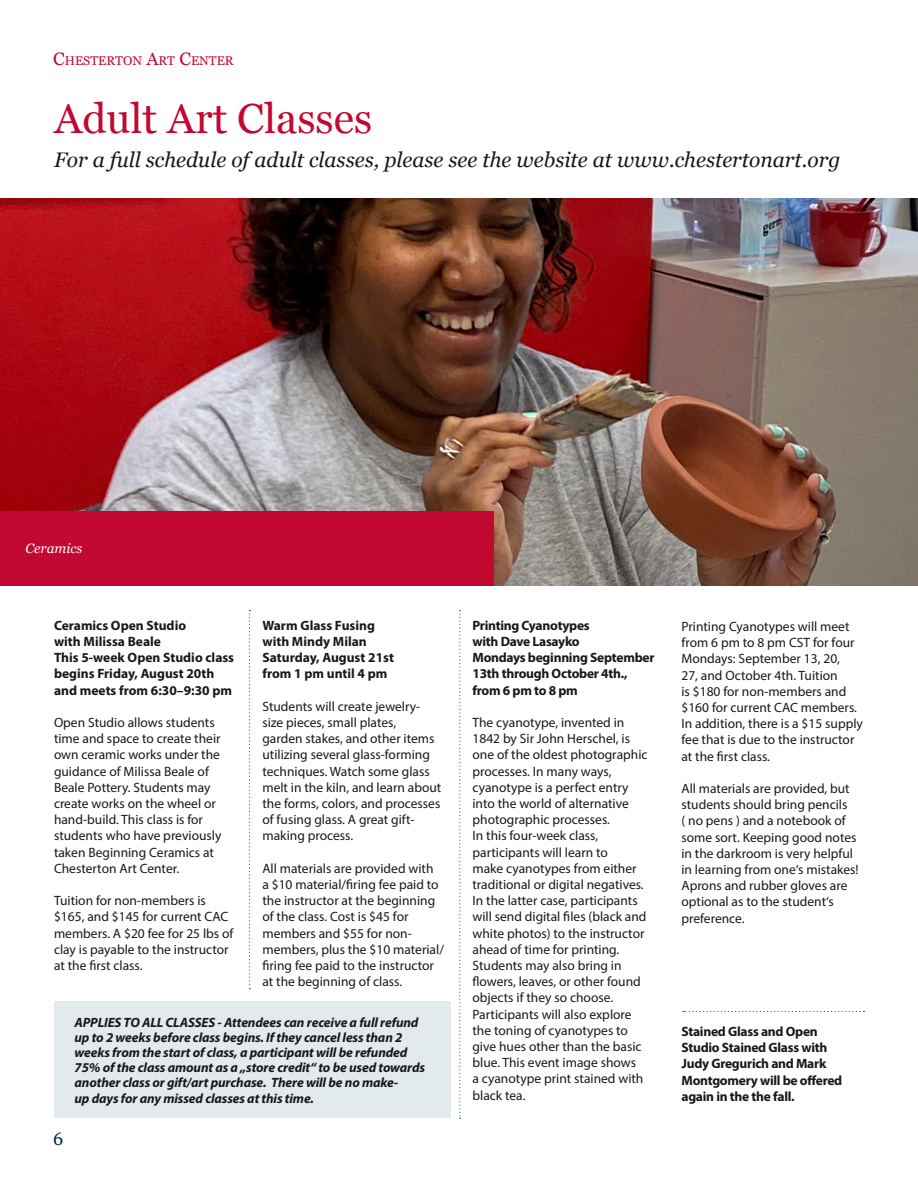
<style>
.page{position:relative;width:918px;height:1188px;background:#fff}
.page>*{position:absolute;margin:0;border:0;box-sizing:border-box;transform-origin:0 0}
.Headline_1{font:42px "Georgia";color:#c20830}
.t1{font:italic 21px "Georgia";color:#1a171c}
.t2{font:18px "Georgia";color:#002f47}
.t3{font:13.5px/16.2px "Myriad Pro";color:#1a171c}
.t4{font:italic 700 13.5px/15.3px "Myriad Pro";letter-spacing:-.01em;color:#1a171c}
.t5{font:700 13.5px/16.2px "Myriad Pro";letter-spacing:-.02em;color:#1a171c}
.t6{font:700 13.5px/16.2px "Myriad Pro";color:#1a171c}
.Intro_text{font:italic 13.5px "Georgia";color:#fff}
.t7{font:12.6px "Georgia";color:#c20830}
.s1{font-size:18px}
</style>
<div class="page">
<img style="left:0;top:199px;width:918px;height:386px">
<svg style="left:249px;top:610px;width:2px;height:379px"></svg>
<svg style="left:459px;top:610px;width:2px;height:509px"></svg>
<svg style="left:683px;top:1011px;width:181px;height:1px"></svg>
<div style="left:0;top:511px;width:493px;height:74px;background:#c20830"></div>
<div style="left:54px;top:1001px;width:396px;height:117px;background:#e2eaee"></div>
<p class="t7" style="left:53px;top:51px;width:182px"><span class="s1">C</span>HESTERTON <span class="s1">A</span>RT <span class="s1">C</span>ENTER</p>
<p class="Headline_1" style="left:54px;top:87px;width:319px">Adult Art Classes</p>
<p class="t1" style="left:54px;top:145px;width:788px">For a full schedule of adult classes, please see the website at www.chestertonart.org</p>
<p class="Intro_text" style="left:26px;top:539px;width:58px">Ceramics</p>
<p class="t6" style="left:54px;top:617px;width:134px">Ceramics Open Studio</p>
<p class="t6" style="left:54px;top:633px;width:109px">with Milissa Beale</p>
<p class="t6" style="left:54px;top:649px;width:182px">This 5-week Open Studio class begins Friday, August 20th and meets from 6:30–9:30 pm</p>
<p class="t3" style="left:54px;top:714px;width:169px">Open Studio allows students time and space to create their own ceramic works under the guidance of Milissa Beale of<br>Beale Pottery. Students may create works on the wheel or hand-build. This class is for students who have previously taken Beginning Ceramics at<br>Chesterton Art Center.</p>
<p class="t3" style="left:54px;top:892px;width:181px">Tuition for non-members is $165, and $145 for current CAC members. A $20 fee for 25 lbs of clay is payable to the instructor at the first class.</p>
<p class="t6" style="left:262px;top:617px;width:114px">Warm Glass Fusing</p>
<p class="t6" style="left:262px;top:633px;width:106px">with Mindy Milan</p>
<p class="t6" style="left:262px;top:649px;width:133px">Saturday, August 21st</p>
<p class="t6" style="left:262px;top:665px;width:127px">from 1 pm until 4 pm</p>
<p class="t3" style="left:262px;top:698px;width:180px">Students will create jewelry&shy;size pieces, small plates,<br>garden stakes, and other items utilizing several glass-forming techniques. Watch some glass melt in the kiln, and learn about the forms, colors, and processes of fusing glass. A great gift&shy;making process.</p>
<p class="t3" style="left:262px;top:860px;width:183px">All materials are provided with<br>a $10 material/firing fee paid to the instructor at the beginning of the class. Cost is $45 for members and $55 for non&shy;members, plus the $10 material/ firing fee paid to the instructor at the beginning of class.</p>
<h3 class="t2" style="left:53px;top:1126px;width:12px">6</h3>
<p class="t4" style="left:75px;top:1014px;width:352px">APPLIES TO ALL CLASSES - Attendees can receive a full refund up to 2 weeks before class begins. If they cancel less than 2 weeks from the start of class, a participant will be refunded 75% of the class amount as a „store credit“ to be used towards another class or gift/art purchase. There will be no make-<br>up days for any missed classes at this time.</p>
<p class="t5" style="left:472px;top:617px;width:119px">Printing Cyanotypes</p>
<p class="t5" style="left:472px;top:633px;width:109px">with Dave Lasayko</p>
<p class="t5" style="left:472px;top:649px;width:184px">Mondays beginning September<br>13th through October 4th., from 6 pm to 8 pm</p>
<p class="t3" style="left:472px;top:714px;width:177px">The cyanotype, invented in<br>1842 by Sir John Herschel, is one of the oldest photographic processes. In many ways, cyanotype is a perfect entry into the world of alternative photographic processes.</p>
<p class="t3" style="left:472px;top:828px;width:176px">In this four-week class, participants will learn to<br>make cyanotypes from either traditional or digital negatives.<br>In the latter case, participants will send digital files (black and white photos) to the instructor ahead of time for printing.<br>Students may also bring in flowers, leaves, or other found objects if they so choose.<br>Participants will also explore the toning of cyanotypes to give hues other than the basic blue. This event image shows<br>a cyanotype print stained with black tea.</p>
<p class="t3" style="left:681px;top:618px;width:183px">Printing Cyanotypes will meet from 6 pm to 8 pm CST for four<br>Mondays: September 13, 20,<br>27, and October 4th. Tuition<br>is $180 for non-members and $160 for current CAC members.<br>In addition, there is a $15 supply fee that is due to the instructor at the first class.</p>
<p class="t3" style="left:681px;top:780px;width:179px">All materials are provided, but students should bring pencils<br>( no pens ) and a notebook of some sort. Keeping good notes in the darkroom is very helpful in learning from one‘s mistakes!<br>Aprons and rubber gloves are optional as to the student‘s preference.</p>
<p class="t5" style="left:681px;top:1023px;width:162px">Stained Glass and Open<br>Studio Stained Glass with<br>Judy Gregurich and Mark<br>Montgomery will be offered again in the the fall.</p>
</div>
